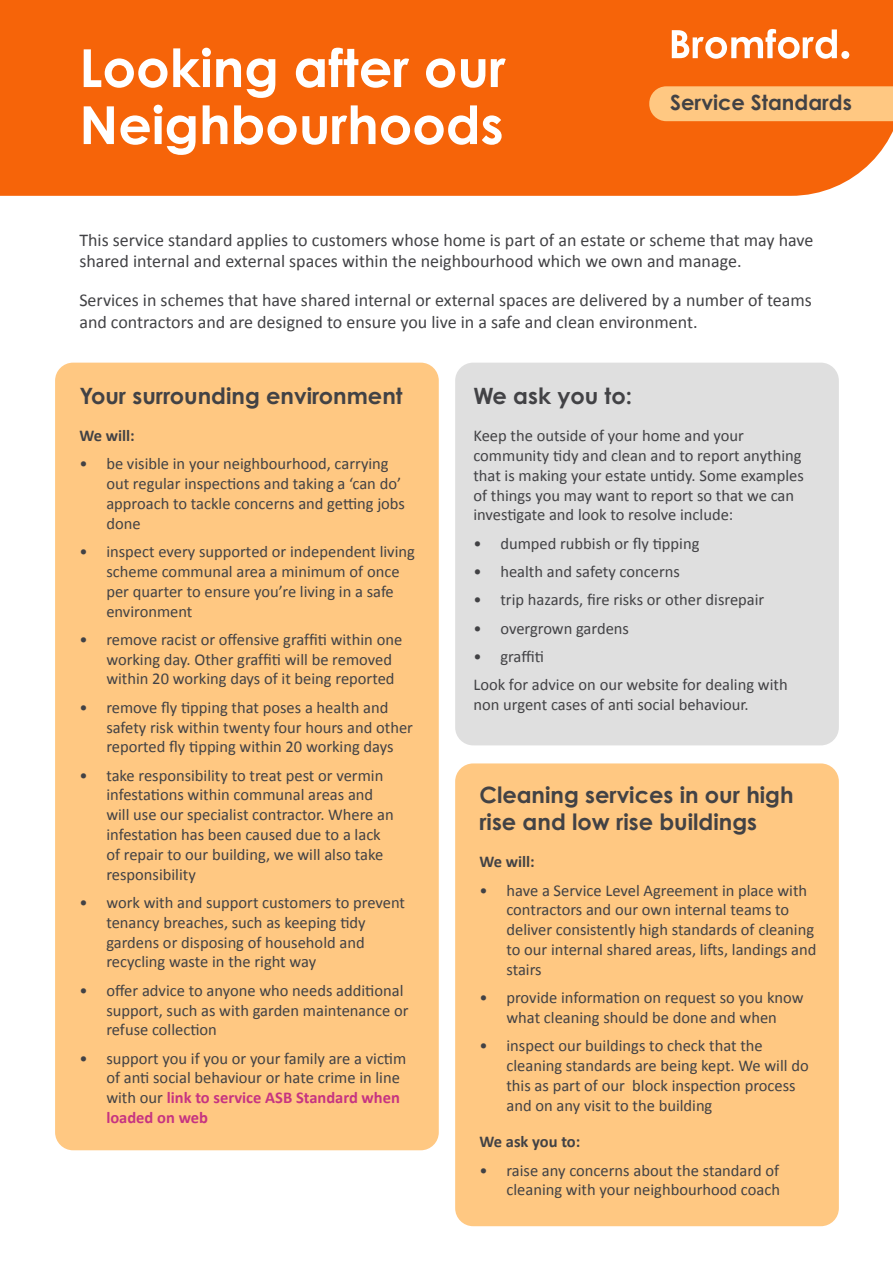
<style>
.page{position:relative;width:893px;height:1263px;background:#fff}
.page>*{position:absolute;margin:0;border:0;box-sizing:border-box;transform-origin:0 0}
.t1{font:700 52.5px/57px "Century Gothic Pro";color:#fff}
.t2{font:700 22.5px/27px "Century Gothic Pro";color:#424245}
.t3{font:700 21px "Century Gothic Pro";color:#424245}
.t4{font:18px/21.6px "Calibri";color:#424245}
.t5{font:16.5px/19.8px "Calibri";color:#424245}
.t6{font:700 16.5px "Calibri";color:#424245}
.s1{font-weight:700;color:#c63481}
</style>
<div class="page">
<div style="left:55px;top:363px;width:384px;height:787px;background:#ffc882;border-radius:18px"></div>
<div style="left:455px;top:363px;width:384px;height:382px;background:#dfdfdf;border-radius:18px"></div>
<div style="left:455px;top:763px;width:384px;height:463px;background:#ffc882;border-radius:18px"></div>
<div style="left:0;top:0;width:893px;height:196px;background:#f66409"></div>
<svg style="left:672px;top:29px;width:165px;height:30px"></svg>
<div style="left:841px;top:51px;width:8px;height:8px;background:#fff;border-radius:50%"></div>
<div style="left:649px;top:86px;width:244px;height:35px;background:#ffc882"></div>
<p class="t1" style="left:79px;top:39px;width:428px">Looking after our<br>Neighbourhoods</p>
<p class="t3" style="left:670px;top:89px;width:183px">Service Standards</p>
<p class="t4" style="left:79px;top:229px;width:736px">This service standard applies to customers whose home is part of an estate or scheme that may have shared internal and external spaces within the neighbourhood which we own and manage.</p>
<p class="t4" style="left:79px;top:289px;width:734px">Services in schemes that have shared internal or external spaces are delivered by a number of teams and contractors and are designed to ensure you live in a safe and clean environment.</p>
<p class="t2" style="left:79px;top:382px;width:325px">Your surrounding environment</p>
<p class="t6" style="left:79px;top:424px;width:57px">We will:</p>
<p class="t5" style="left:106px;top:454px;width:300px;text-indent:-27px">• be visible in your neighbourhood, carrying out regular inspections and taking a ‘can do’ approach to tackle concerns and getting jobs done</p>
<p class="t5" style="left:106px;top:541px;width:310px;text-indent:-27px">• inspect every supported or independent living scheme communal area a minimum of once per quarter to ensure you’re living in a safe environment</p>
<p class="t5" style="left:106px;top:629px;width:297px;text-indent:-27px">• remove racist or offensive graffiti within one working day. Other graffiti will be removed within 20 working days of it being reported</p>
<p class="t5" style="left:106px;top:697px;width:308px;text-indent:-27px">• remove fly tipping that poses a health and safety risk within twenty four hours and other reported fly tipping within 20 working days</p>
<p class="t5" style="left:106px;top:765px;width:289px;text-indent:-27px">• take responsibility to treat pest or vermin infestations within communal areas and will use our specialist contractor. Where an infestation has been caused due to a lack of repair to our building, we will also take responsibility</p>
<p class="t5" style="left:106px;top:892px;width:300px;text-indent:-27px">• work with and support customers to prevent tenancy breaches, such as keeping tidy gardens or disposing of household and recycling waste in the right way</p>
<p class="t5" style="left:106px;top:980px;width:304px;text-indent:-27px">• offer advice to anyone who needs additional support, such as with garden maintenance or refuse collection</p>
<p class="t5" style="left:106px;top:1048px;width:301px;text-indent:-27px">• support you if you or your family are a victim of anti social behaviour or hate crime in line with our <span class="s1">link to service ASB Standard when loaded on web</span></p>
<p class="t2" style="left:473px;top:382px;width:160px">We ask you to:</p>
<p class="t5" style="left:473px;top:425px;width:332px">Keep the outside of your home and your community tidy and clean and to report anything that is making your estate untidy. Some examples of things you may want to report so that we can investigate and look to resolve include:</p>
<p class="t5" style="left:473px;top:533px;width:227px">• dumped rubbish or fly tipping</p>
<p class="t5" style="left:473px;top:561px;width:208px">• health and safety concerns</p>
<p class="t5" style="left:473px;top:589px;width:292px">• trip hazards, fire risks or other disrepair</p>
<p class="t5" style="left:473px;top:618px;width:157px">• overgrown gardens</p>
<p class="t5" style="left:473px;top:646px;width:72px">• graffiti</p>
<p class="t5" style="left:473px;top:674px;width:316px">Look for advice on our website for dealing with non urgent cases of anti social behaviour.</p>
<p class="t2" style="left:479px;top:781px;width:316px">Cleaning services in our high rise and low rise buildings</p>
<p class="t6" style="left:479px;top:850px;width:57px">We will:</p>
<p class="t5" style="left:506px;top:880px;width:312px;text-indent:-27px">• have a Service Level Agreement in place with contractors and our own internal teams to deliver consistently high standards of cleaning to our internal shared areas, lifts, landings and stairs</p>
<p class="t5" style="left:479px;top:987px;width:326px;text-align:center">• provide information on request so you know what cleaning should be done and when</p>
<p class="t5" style="left:506px;top:1035px;width:304px;text-indent:-27px">• inspect our buildings to check that the cleaning standards are being kept. We will do this as part of our block inspection process and on any visit to the building</p>
<p class="t6" style="left:479px;top:1130px;width:102px">We ask you to:</p>
<p class="t5" style="left:479px;top:1160px;width:302px;text-align:right">• raise any concerns about the standard of cleaning with your neighbourhood coach</p>
</div>
